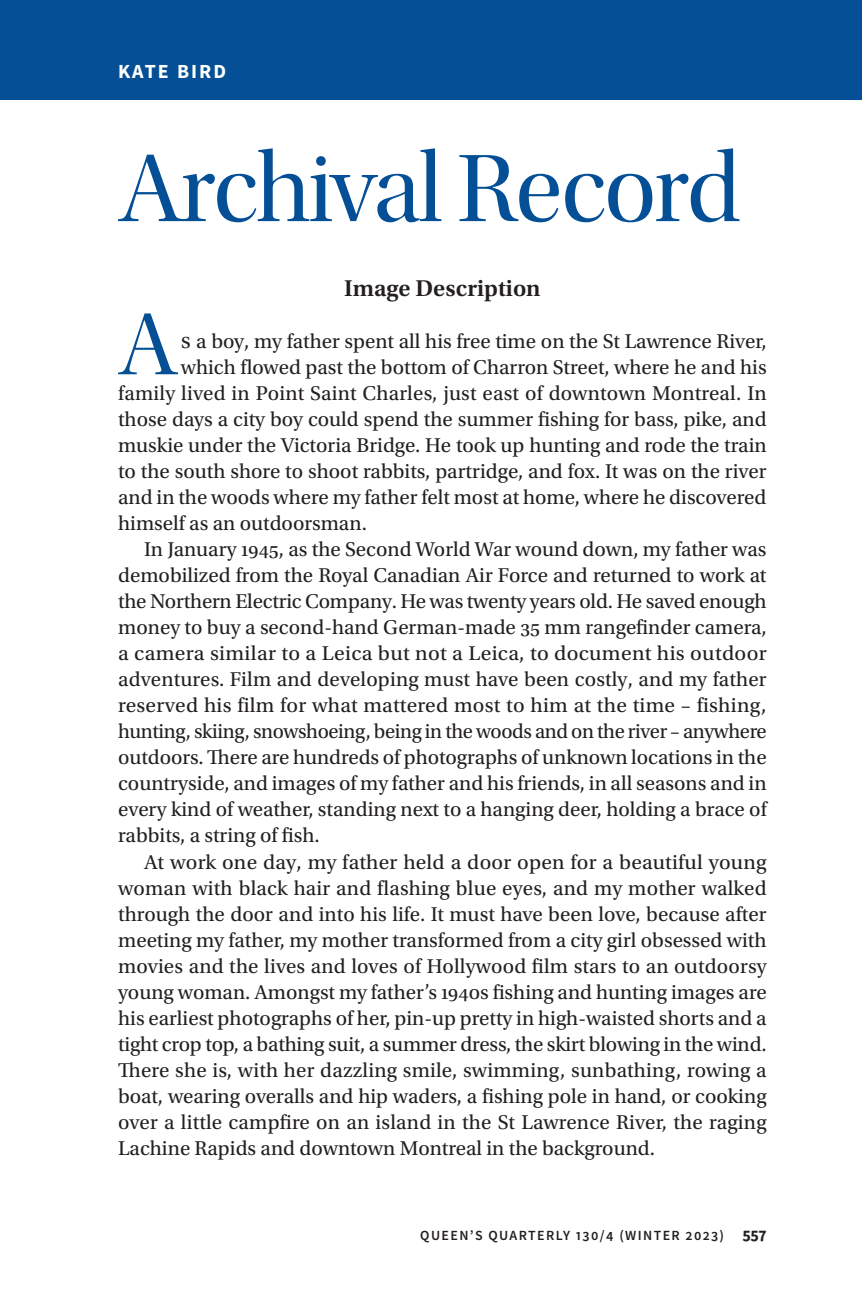
<style>
.page{position:relative;width:862px;height:1302px;background:#fff}
.page>*{position:absolute;margin:0;border:0;box-sizing:border-box;transform-origin:0 0}
.t1{font:100px "Utopia Std Disp";letter-spacing:-.02em;color:#044f95}
.t2{font:91.6px "Utopia Std Disp";color:#044f95}
.t3{font:600 24px "Utopia Std";color:#231f20}
.t4{font:21px "Utopia Std";color:#231f20}
.t5{font:21px "Utopia Std";letter-spacing:-.02em;color:#231f20}
.t6{font:700 20px "Source Sans Pro";letter-spacing:.1em;color:#fff}
.t7{font:600 14px "Source Sans Pro";letter-spacing:.1em;color:#231f20}
.s1{font-size:22px}
.s2{font-weight:700;font-size:16px}
</style>
<div class="page">
<div style="left:0;top:0;width:861px;height:99px;background:#044f95"></div>
<p class="t6" style="left:118px;top:60px;width:109px">KATE BIRD</p>
<h1 class="t1" style="left:118px;top:128px;width:624px">Archival Record</h1>
<p class="t3" style="left:344px;top:279px;width:198px">Image Description</p>
<h2 class="t2" style="left:118px;top:289px;width:61px">A</h2>
<p class="t4" style="left:181px;top:333px;width:587px"><span class="s1">s</span> a boy, my father spent all his free time on the St Lawrence River,</p>
<p class="t4" style="left:181px;top:359px;width:587px">which flowed past the bottom of Charron Street, where he and his</p>
<p class="t4" style="left:118px;top:385px;width:650px">family lived in Point Saint Charles, just east of downtown Montreal. In</p>
<p class="t4" style="left:118px;top:411px;width:650px">those days a city boy could spend the summer fishing for bass, pike, and</p>
<p class="t4" style="left:118px;top:437px;width:650px">muskie under the Victoria Bridge. He took up hunting and rode the train</p>
<p class="t4" style="left:118px;top:463px;width:649px">to the south shore to shoot rabbits, partridge, and fox. It was on the river</p>
<p class="t4" style="left:118px;top:489px;width:649px">and in the woods where my father felt most at home, where he discovered</p>
<p class="t4" style="left:118px;top:515px;width:250px">himself as an outdoorsman.</p>
<p class="t4" style="left:144px;top:541px;width:623px">In January 1945, as the Second World War wound down, my father was</p>
<p class="t4" style="left:118px;top:567px;width:649px">demobilized from the Royal Canadian Air Force and returned to work at</p>
<p class="t4" style="left:118px;top:593px;width:649px">the Northern Electric Company. He was twenty years old. He saved enough</p>
<p class="t4" style="left:118px;top:619px;width:650px">money to buy a second-hand German-made 35 mm rangefinder camera,</p>
<p class="t4" style="left:118px;top:645px;width:650px">a camera similar to a Leica but not a Leica, to document his outdoor</p>
<p class="t4" style="left:118px;top:671px;width:650px">adventures. Film and developing must have been costly, and my father</p>
<p class="t4" style="left:118px;top:697px;width:650px">reserved his film for what mattered most to him at the time – fishing,</p>
<p class="t5" style="left:118px;top:723px;width:650px">hunting, skiing, snowshoeing, being in the woods and on the river – anywhere</p>
<p class="t4" style="left:118px;top:749px;width:649px">outdoors. There are hundreds of photographs of unknown locations in the</p>
<p class="t4" style="left:118px;top:775px;width:650px">countryside, and images of my father and his friends, in all seasons and in</p>
<p class="t4" style="left:118px;top:801px;width:650px">every kind of weather, standing next to a hanging deer, holding a brace of</p>
<p class="t4" style="left:118px;top:827px;width:203px">rabbits, a string of fish.</p>
<p class="t4" style="left:144px;top:853px;width:623px">At work one day, my father held a door open for a beautiful young</p>
<p class="t4" style="left:118px;top:879px;width:650px">woman with black hair and flashing blue eyes, and my mother walked</p>
<p class="t4" style="left:118px;top:905px;width:649px">through the door and into his life. It must have been love, because after</p>
<p class="t4" style="left:118px;top:931px;width:649px">meeting my father, my mother transformed from a city girl obsessed with</p>
<p class="t4" style="left:118px;top:957px;width:650px">movies and the lives and loves of Hollywood film stars to an outdoorsy</p>
<p class="t4" style="left:118px;top:983px;width:650px">young woman. Amongst my father’s 1940s fishing and hunting images are</p>
<p class="t4" style="left:118px;top:1009px;width:650px">his earliest photographs of her, pin-up pretty in high-waisted shorts and a</p>
<p class="t4" style="left:118px;top:1035px;width:650px">tight crop top, a bathing suit, a summer dress, the skirt blowing in the wind.</p>
<p class="t4" style="left:118px;top:1061px;width:650px">There she is, with her dazzling smile, swimming, sunbathing, rowing a</p>
<p class="t4" style="left:118px;top:1087px;width:650px">boat, wearing overalls and hip waders, a fishing pole in hand, or cooking</p>
<p class="t4" style="left:118px;top:1113px;width:650px">over a little campfire on an island in the St Lawrence River, the raging</p>
<p class="t4" style="left:118px;top:1139px;width:538px">Lachine Rapids and downtown Montreal in the background.</p>
<p class="t7" style="left:420px;top:1229px;width:348px">QUEEN’S QUARTERLY 130/4 (WINTER 2023) <span class="s2">557</span></p>
</div>
